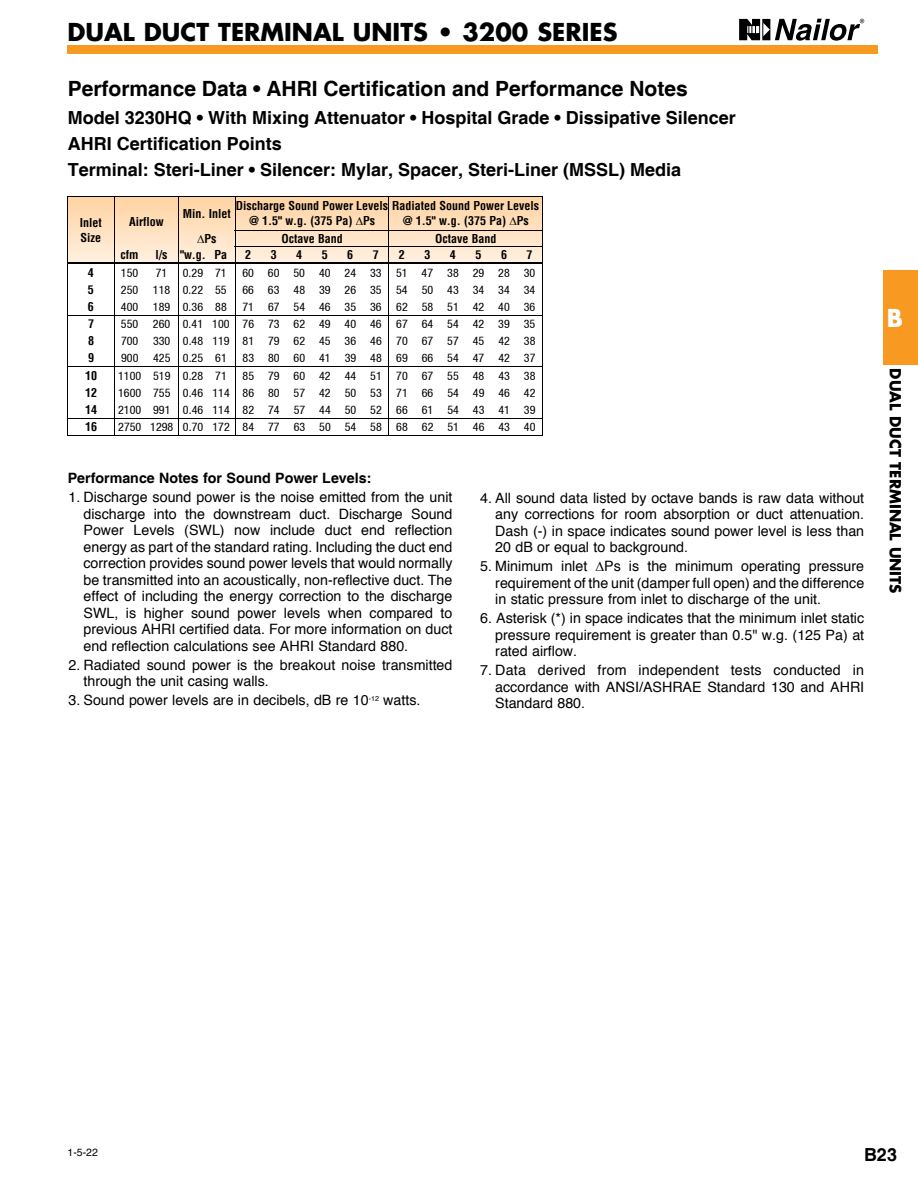
<style>
.page{position:relative;width:918px;height:1188px;background:#fff}
.page>*{position:absolute;margin:0;border:0;box-sizing:border-box;transform-origin:0 0}
.t1{font:700 24px "Futura Std";color:#000}
.t2{font:700 24px "Futura Std";color:#fff}
.t3{font:700 21px "Helvetica";color:#000}
.t4{font:700 18px/25.5px "Helvetica";color:#000}
.t5{font:700 15px "Futura Std";color:#000}
.t6{font:14.25px/16.5px "Helvetica";color:#000;text-align:justify}
.t7{font:700 14.25px "Helvetica";color:#000}
.t8{font:condensed 12px "Helvetica 57";letter-spacing:.005em;color:#000}
.t9{font:700 condensed 12px/15px "Helvetica";color:#000}
.t10{font:10.5px "Helvetica";color:#000}
</style>
<div class="page">
<div style="left:884px;top:270px;width:34px;height:94px;background:#f89921"></div>
<svg style="left:739px;top:19px;width:125px;height:22px"></svg>
<div style="left:81px;top:45px;width:797px;height:8px;background:#f89921"></div>
<svg style="left:68px;top:197px;width:475px;height:239px"></svg>
<h1 class="t1" style="left:68px;top:16px;width:551px">DUAL DUCT TERMINAL UNITS • 3200 SERIES</h1>
<h2 class="t3" style="left:68px;top:76px;width:621px">Performance Data • AHRI Certification and Performance Notes</h2>
<p class="t4" style="left:68px;top:106px;width:670px">Model 3230HQ • With Mixing Attenuator • Hospital Grade • Dissipative Silencer<br>AHRI Certification Points<br>Terminal: Steri-Liner • Silencer: Mylar, Spacer, Steri-Liner (MSSL) Media</p>
<p class="t9" style="left:80px;top:215px;width:24px">Inlet<br>Size</p>
<p class="t9" style="left:129px;top:214px;width:36px">Airflow</p>
<p class="t9" style="left:183px;top:206px;width:49px">Min. Inlet</p>
<p class="t9" style="left:249px;top:199px;width:292px;text-indent:-13px">Discharge Sound Power Levels Radiated Sound Power Levels @ 1.5" w.g. (375 Pa) ∆Ps</p>
<p class="t9" style="left:403px;top:214px;width:128px">@ 1.5" w.g. (375 Pa) ∆Ps</p>
<p class="t9" style="left:197px;top:231px;width:21px">∆Ps</p>
<p class="t9" style="left:281px;top:231px;width:63px">Octave Band</p>
<p class="t9" style="left:435px;top:231px;width:63px">Octave Band</p>
<p class="t9" style="left:121px;top:247px;width:19px">cfm</p>
<p class="t9" style="left:156px;top:247px;width:73px">l/s "w.g. Pa</p>
<p class="t9" style="left:245px;top:247px;width:7px">2</p>
<p class="t9" style="left:271px;top:247px;width:7px">3</p>
<p class="t9" style="left:296px;top:247px;width:7px">4</p>
<p class="t9" style="left:322px;top:247px;width:7px">5</p>
<p class="t9" style="left:347px;top:247px;width:7px">6</p>
<p class="t9" style="left:373px;top:247px;width:7px">7</p>
<p class="t9" style="left:399px;top:247px;width:7px">2</p>
<p class="t9" style="left:424px;top:247px;width:7px">3</p>
<p class="t9" style="left:450px;top:247px;width:7px">4</p>
<p class="t9" style="left:475px;top:247px;width:7px">5</p>
<p class="t9" style="left:501px;top:247px;width:7px">6</p>
<p class="t9" style="left:527px;top:247px;width:7px">7</p>
<p class="t9" style="left:88px;top:265px;width:7px">4</p>
<p class="t8" style="left:121px;top:266px;width:19px">150</p>
<p class="t8" style="left:156px;top:266px;width:13px">71</p>
<p class="t8" style="left:183px;top:266px;width:45px">0.29 71</p>
<p class="t8" style="left:242px;top:266px;width:294px">60 60 50 40 24 33 51 47 38 29 28 30</p>
<p class="t9" style="left:88px;top:282px;width:7px">5</p>
<p class="t8" style="left:121px;top:283px;width:107px">250 118 0.22 55</p>
<p class="t8" style="left:242px;top:283px;width:294px">66 63 48 39 26 35 54 50 43 34 34 34</p>
<p class="t9" style="left:88px;top:299px;width:7px">6</p>
<p class="t8" style="left:121px;top:300px;width:107px">400 189 0.36 88</p>
<p class="t8" style="left:242px;top:300px;width:294px">71 67 54 46 35 36 62 58 51 42 40 36</p>
<p class="t9" style="left:88px;top:316px;width:7px">7</p>
<p class="t8" style="left:121px;top:317px;width:416px">550 260 0.41 100 76 73 62 49 40 46 67 64 54 42 39 35</p>
<p class="t9" style="left:88px;top:333px;width:7px">8</p>
<p class="t8" style="left:121px;top:334px;width:416px">700 330 0.48 119 81 79 62 45 36 46 70 67 57 45 42 38</p>
<p class="t9" style="left:88px;top:350px;width:7px">9</p>
<p class="t8" style="left:121px;top:351px;width:107px">900 425 0.25 61</p>
<p class="t8" style="left:243px;top:351px;width:294px">83 80 60 41 39 48 69 66 54 47 42 37</p>
<p class="t9" style="left:85px;top:368px;width:13px">10</p>
<p class="t8" style="left:118px;top:368px;width:110px">1100 519 0.28 71</p>
<p class="t8" style="left:243px;top:368px;width:294px">85 79 60 42 44 51 70 67 55 48 43 38</p>
<p class="t9" style="left:85px;top:385px;width:13px">12</p>
<p class="t8" style="left:118px;top:385px;width:419px">1600 755 0.46 114 86 80 57 42 50 53 71 66 54 49 46 42</p>
<p class="t9" style="left:85px;top:402px;width:13px">14</p>
<p class="t8" style="left:118px;top:402px;width:419px">2100 991 0.46 114 82 74 57 44 50 52 66 61 54 43 41 39</p>
<p class="t9" style="left:85px;top:419px;width:13px">16</p>
<p class="t8" style="left:118px;top:420px;width:419px">2750 1298 0.70 172 84 77 63 50 54 58 68 62 51 46 43 40</p>
<p class="t7" style="left:68px;top:469px;width:305px">Performance Notes for Sound Power Levels:</p>
<p class="t6" style="left:84px;top:488px;width:370px;text-indent:-15px">1. Discharge sound power is the noise emitted from the unit discharge into the downstream duct. Discharge Sound Power Levels (SWL) now include duct end reflection energy as part of the standard rating. Including the duct end correction provides sound power levels that would normally be transmitted into an acoustically, non-reflective duct. The effect of including the energy correction to the discharge SWL, is higher sound power levels when compared to previous AHRI certified data. For more information on duct end reflection calculations see AHRI Standard 880.</p>
<p class="t6" style="left:84px;top:656px;width:370px;text-indent:-15px">2. Radiated sound power is the breakout noise transmitted through the unit casing walls.</p>
<p class="t6" style="left:69px;top:692px;width:354px">3. Sound power levels are in decibels, dB re 10<sup>-12</sup> watts.</p>
<p class="t6" style="left:495px;top:489px;width:371px;text-indent:-15px">4. All sound data listed by octave bands is raw data without any corrections for room absorption or duct attenuation.<br>Dash (-) in space indicates sound power level is less than 20 dB or equal to background.</p>
<p class="t6" style="left:495px;top:558px;width:371px;text-indent:-15px">5. Minimum inlet ∆Ps is the minimum operating pressure requirement of the unit (damper full open) and the difference in static pressure from inlet to discharge of the unit.</p>
<p class="t6" style="left:495px;top:610px;width:371px;text-indent:-15px">6. Asterisk (*) in space indicates that the minimum inlet static pressure requirement is greater than 0.5" w.g. (125 Pa) at rated airflow.</p>
<p class="t6" style="left:495px;top:662px;width:370px;text-indent:-15px">7. Data derived from independent tests conducted in accordance with ANSI/ASHRAE Standard 130 and AHRI Standard 880.</p>
<h1 class="t2" style="left:887px;top:302px;width:18px">B</h1>
<p class="t5" style="left:906px;top:368px;width:227px;rotate:90deg">DUAL DUCT TERMINAL UNITS</p>
<p class="t10" style="left:68px;top:1145px;width:32px">1-5-22</p>
<p class="t4" style="left:864px;top:1142px;width:35px">B23</p>
</div>
